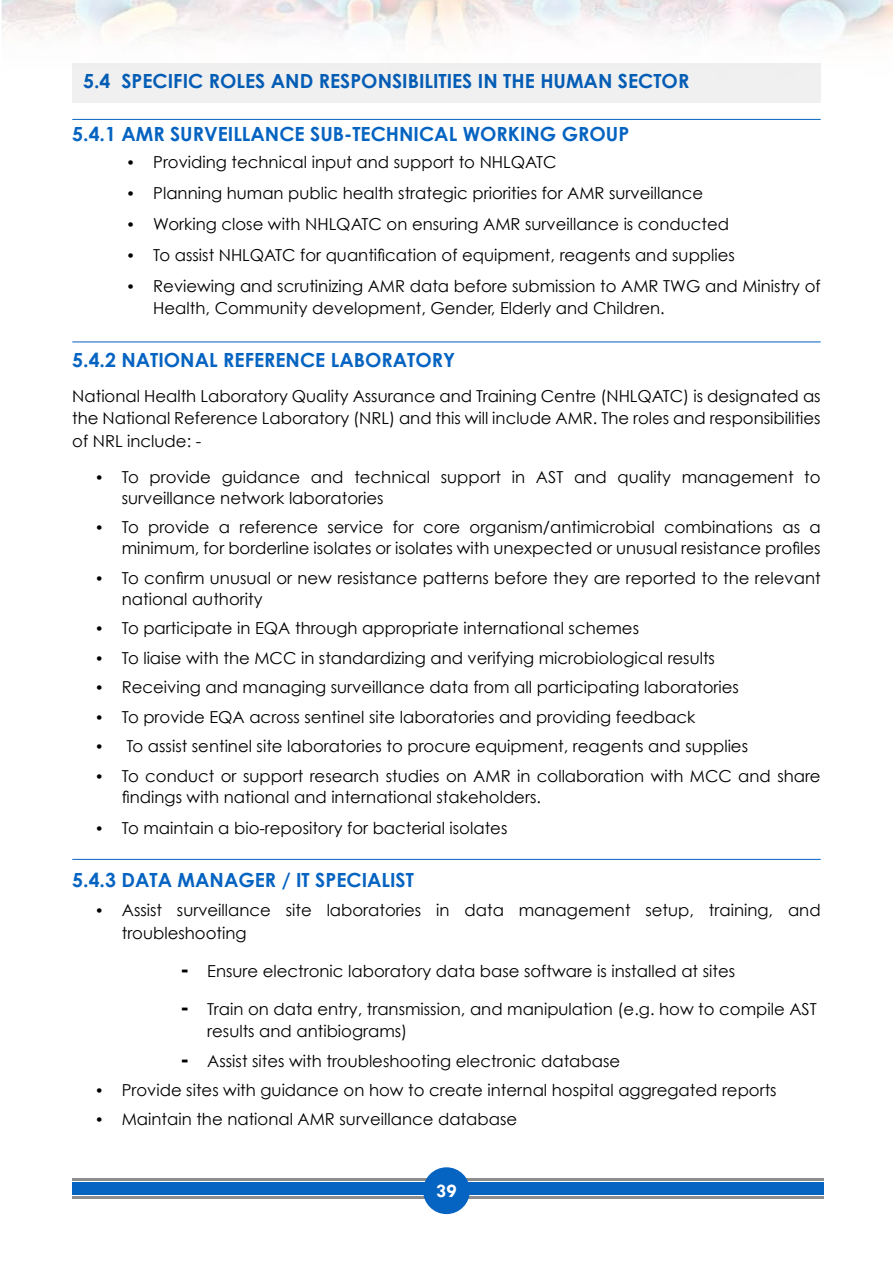
<style>
.page{position:relative;width:893px;height:1263px;background:#fff}
.page>*{position:absolute;margin:0;border:0;box-sizing:border-box;transform-origin:0 0}
.t1{font:700 19.5px "Century Gothic";color:#0563c1}
.t2{font:700 19.5px "Tw Cen";color:#fff}
.t3{font:16.5px/22.5px "Century Gothic";color:#000}
.s1{font-size:15px}
.s2{font-weight:700;font-size:22.5px}
</style>
<div class="page">
<div style="left:72px;top:1182px;width:751px;height:13px;background:#0563c1"></div>
<hr style="left:72px;top:1179px;width:751px;height:2px;background:#000">
<hr style="left:72px;top:1196px;width:751px;height:2px;background:#000">
<img style="left:2px;top:0;width:891px;height:64px">
<div style="left:423px;top:1167px;width:47px;height:47px;background:#0563c1;border-radius:50%"></div>
<div style="left:72px;top:64px;width:749px;height:39px;background:#f0f0f0"></div>
<hr style="left:72px;top:119px;width:749px;height:1px;background:#0563c1">
<hr style="left:72px;top:342px;width:749px;height:1px;background:#0563c1">
<hr style="left:72px;top:859px;width:749px;height:1px;background:#0563c1">
<p class="t1" style="left:83px;top:69px;width:608px">5.4 SPECIFIC ROLES AND RESPONSIBILITIES IN THE HUMAN SECTOR</p>
<p class="t1" style="left:72px;top:122px;width:558px">5.4.1 AMR SURVEILLANCE SUB-TECHNICAL WORKING GROUP</p>
<p class="t3" style="left:126px;top:150px;width:432px"><span class="s1">•</span> Providing technical input and support to NHLQATC</p>
<p class="t3" style="left:126px;top:181px;width:578px"><span class="s1">•</span> Planning human public health strategic priorities for AMR surveillance</p>
<p class="t3" style="left:126px;top:212px;width:604px"><span class="s1">•</span> Working close with NHLQATC on ensuring AMR surveillance is conducted</p>
<p class="t3" style="left:126px;top:243px;width:610px"><span class="s1">•</span> To assist NHLQATC for quantification of equipment, reagents and supplies</p>
<p class="t3" style="left:153px;top:274px;width:669px;text-indent:-27px"><span class="s1">•</span> Reviewing and scrutinizing AMR data before submission to AMR TWG and Ministry of<br>Health, Community development, Gender, Elderly and Children.</p>
<p class="t1" style="left:72px;top:348px;width:384px">5.4.2 NATIONAL REFERENCE LABORATORY</p>
<p class="t3" style="left:72px;top:384px;width:750px;text-align:justify">National Health Laboratory Quality Assurance and Training Centre (NHLQATC) is designated as the National Reference Laboratory (NRL) and this will include AMR. The roles and responsibilities of NRL include: -</p>
<p class="t3" style="left:122px;top:466px;width:700px;line-height:21px;text-indent:-27px"><span class="s1">•</span> To provide guidance and technical support in AST and quality management to surveillance network laboratories</p>
<p class="t3" style="left:95px;top:516px;width:727px;line-height:21px;text-align:right"><span class="s1">•</span> To provide a reference service for core organism/antimicrobial combinations as a minimum, for borderline isolates or isolates with unexpected or unusual resistance profiles</p>
<p class="t3" style="left:122px;top:567px;width:700px;line-height:21px;text-indent:-27px"><span class="s1">•</span> To confirm unusual or new resistance patterns before they are reported to the relevant national authority</p>
<p class="t3" style="left:95px;top:617px;width:546px"><span class="s1">•</span> To participate in EQA through appropriate international schemes</p>
<p class="t3" style="left:95px;top:646px;width:622px"><span class="s1">•</span> To liaise with the MCC in standardizing and verifying microbiological results</p>
<p class="t3" style="left:95px;top:676px;width:646px"><span class="s1">•</span> Receiving and managing surveillance data from all participating laboratories</p>
<p class="t3" style="left:95px;top:705px;width:602px"><span class="s1">•</span> To provide EQA across sentinel site laboratories and providing feedback</p>
<p class="t3" style="left:95px;top:735px;width:655px"><span class="s1">•</span> To assist sentinel site laboratories to procure equipment, reagents and supplies</p>
<p class="t3" style="left:122px;top:765px;width:700px;line-height:21px;text-indent:-27px"><span class="s1">•</span> To conduct or support research studies on AMR in collaboration with MCC and share findings with national and international stakeholders.</p>
<p class="t3" style="left:95px;top:816px;width:414px"><span class="s1">•</span> To maintain a bio-repository for bacterial isolates</p>
<p class="t1" style="left:72px;top:867px;width:343px">5.4.3 DATA MANAGER / IT SPECIALIST</p>
<p class="t3" style="left:122px;top:899px;width:700px;text-indent:-27px"><span class="s1">•</span> Assist surveillance site laboratories in data management setup, training, and troubleshooting</p>
<p class="t3" style="left:180px;top:960px;width:556px"><span class="s2">-</span> Ensure electronic laboratory data base software is installed at sites</p>
<p class="t3" style="left:207px;top:997px;width:611px;text-indent:-27px"><span class="s2">-</span> Train on data entry, transmission, and manipulation (e.g. how to compile AST results and antibiograms)</p>
<p class="t3" style="left:180px;top:1050px;width:441px"><span class="s2">-</span> Assist sites with troubleshooting electronic database</p>
<p class="t3" style="left:95px;top:1078px;width:683px"><span class="s1">•</span> Provide sites with guidance on how to create internal hospital aggregated reports</p>
<p class="t3" style="left:95px;top:1108px;width:424px"><span class="s1">•</span> Maintain the national AMR surveillance database</p>
<p class="t2" style="left:436px;top:1179px;width:22px">39</p>
</div>
